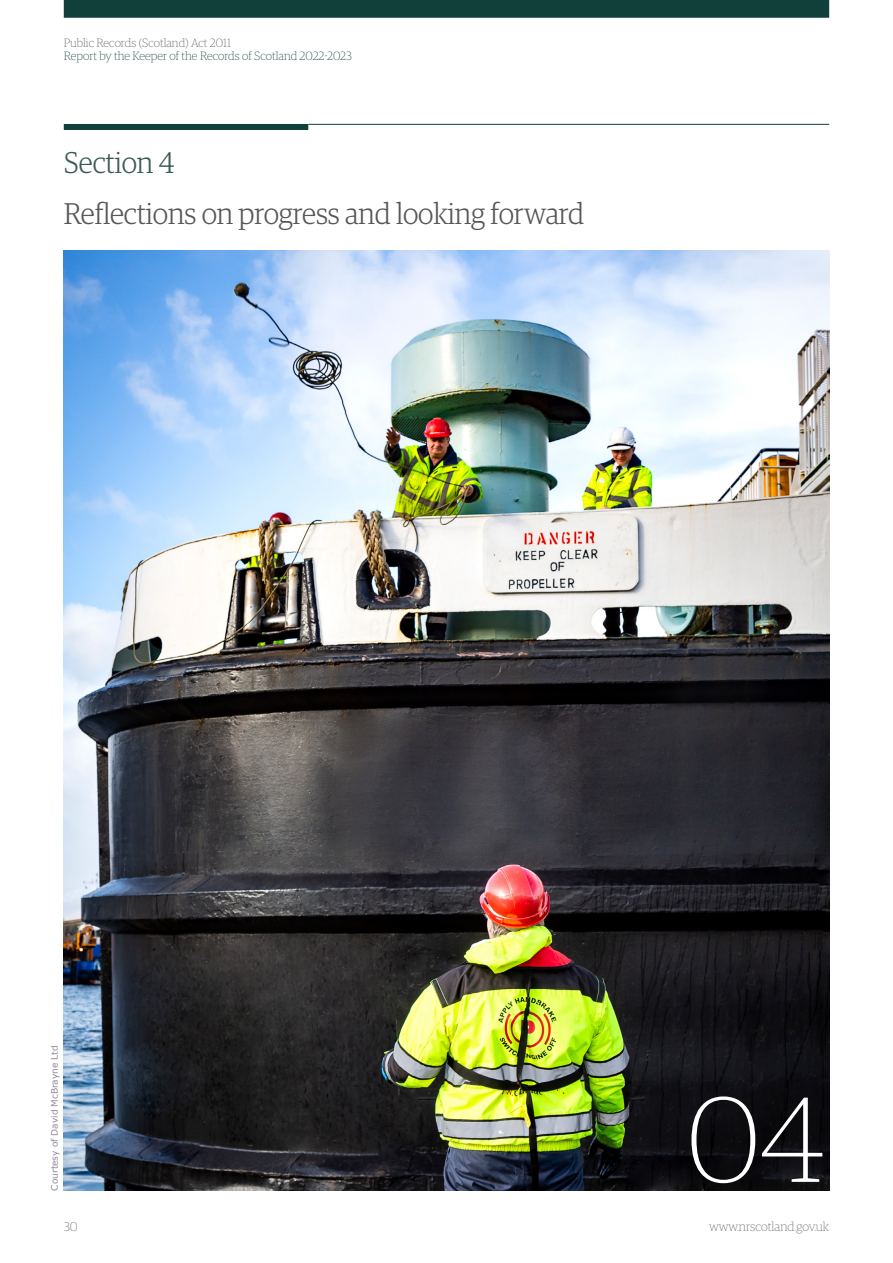
<style>
.page{position:relative;width:893px;height:1263px;background:#fff}
.page>*{position:absolute;margin:0;border:0;box-sizing:border-box;transform-origin:0 0}
.t1{font:100 121.5px "Guardian Egyp";color:#fff}
.Section_Title{font:300 30px "Guardian Egyp";letter-spacing:-.005em;color:#575756;scale:.96 1}
.Section{font:300 30px "Guardian Egyp";letter-spacing:-.005em;color:#3c5b57;scale:.96 1}
.t2{font:100 12.75px "Guardian Egyp";color:#646363}
.t3{font:100 12px "Guardian Egyp";color:#11403b}
.t4{font:100 12px "Guardian Egyp";color:#575756}
.Image_Credit{font:9px "Verdana";color:#8c8b97}
</style>
<div class="page">
<hr style="left:308px;top:124px;width:521px;height:1px;background:#11403b">
<div style="left:64px;top:0;width:765px;height:18px;background:#11403b"></div>
<div style="left:64px;top:124px;width:244px;height:6px;background:#11403b"></div>
<img style="left:64px;top:251px;width:765px;height:940px">
<p class="t4" style="left:64px;top:35px;width:169px">Public Records (Scotland) Act 2011</p>
<p class="t3" style="left:64px;top:48px;width:290px">Report by the Keeper of the Records of Scotland 2022-2023</p>
<p class="Section" style="left:64px;top:142px;width:117px">Section 4</p>
<p class="Section_Title" style="left:64px;top:194px;width:544px">Reflections on progress and looking forward</p>
<p class="Image_Credit" style="left:48px;top:1191px;width:147px;rotate:-90deg">Courtesy of David McBrayne Ltd</p>
<p class="t1" style="left:686px;top:1062px;width:140px">04</p>
<p class="t2" style="left:64px;top:1218px;width:15px">30</p>
<p class="t2" style="left:709px;top:1218px;width:122px">www.nrscotland.gov.uk</p>
</div>
